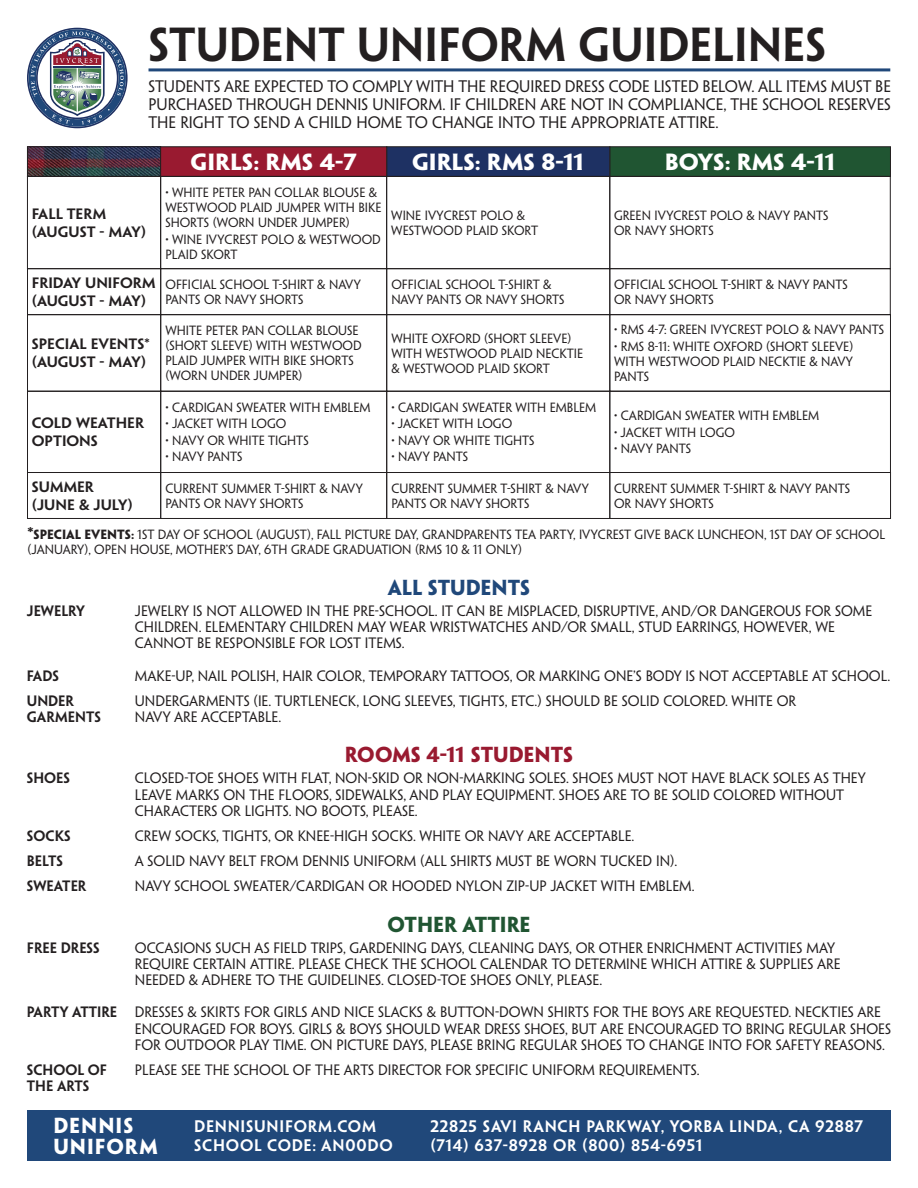
<style>
.page{position:relative;width:918px;height:1188px;background:#fff}
.page>*{position:absolute;margin:0;border:0;box-sizing:border-box;transform-origin:0 0}
.t1{font:600 42.75px "Penumbra Flare Std";color:#231f20}
.t2{font:700 21px "Penumbra Flare Std";color:#fff;scale:1.07 1}
.t3{font:700 19.5px "Penumbra Flare Std";color:#991a30}
.t4{font:700 19.5px/21px "Penumbra Flare Std";letter-spacing:.05em;color:#fff}
.t5{font:700 19.5px "Penumbra Flare Std";color:#20487a}
.t6{font:700 19.5px "Penumbra Flare Std";color:#205532}
.t7{font:15px/18px "Penumbra Flare Std";color:#231f20;text-align:justify}
.t8{font:600 15px/19.5px "Penumbra Flare Std";letter-spacing:.05em;color:#fff}
.t9{font:13.5px/16.2px "Penumbra Flare Std";color:#231f20}
.t10{font:600 13.5px/18px "Penumbra Flare Std";color:#231f20;scale:1.07 1}
.t11{font:600 13.5px "Penumbra Flare Std";color:#231f20}
.t12{font:12px/15px "Penumbra Flare Std";color:#231f20}
.s1{font-weight:700;font-size:15px}
.s2{font-weight:700}
</style>
<div class="page">
<div style="left:27px;top:1110px;width:864px;height:51px;background:#20487a"></div>
<svg style="left:27px;top:28px;width:101px;height:100px"></svg>
<hr style="left:149px;top:68px;width:741px;height:3px;background:#20487a">
<img style="left:29px;top:148px;width:130px;height:27px">
<div style="left:27px;top:146px;width:134px;height:31px;border:1px solid #231f20"></div>
<div style="left:609px;top:146px;width:282px;height:31px;background:#205532;border:1px solid #231f20"></div>
<div style="left:27px;top:176px;width:134px;height:93px;border:1px solid #231f20"></div>
<div style="left:609px;top:176px;width:282px;height:93px;border:1px solid #231f20"></div>
<div style="left:27px;top:268px;width:134px;height:47px;border:1px solid #231f20"></div>
<div style="left:27px;top:314px;width:134px;height:77px;border:1px solid #231f20"></div>
<div style="left:609px;top:268px;width:282px;height:47px;border:1px solid #231f20"></div>
<div style="left:27px;top:391px;width:134px;height:82px;border:1px solid #231f20"></div>
<div style="left:609px;top:391px;width:282px;height:82px;border:1px solid #231f20"></div>
<div style="left:609px;top:314px;width:282px;height:77px;border:1px solid #231f20"></div>
<div style="left:27px;top:472px;width:134px;height:47px;border:1px solid #231f20"></div>
<div style="left:609px;top:472px;width:282px;height:47px;border:1px solid #231f20"></div>
<div style="left:386px;top:146px;width:224px;height:31px;background:#1e3163;border:1px solid #231f20"></div>
<div style="left:386px;top:176px;width:224px;height:93px;border:1px solid #231f20"></div>
<div style="left:386px;top:268px;width:224px;height:47px;border:1px solid #231f20"></div>
<div style="left:386px;top:391px;width:224px;height:82px;border:1px solid #231f20"></div>
<div style="left:386px;top:314px;width:224px;height:77px;border:1px solid #231f20"></div>
<div style="left:386px;top:472px;width:224px;height:47px;border:1px solid #231f20"></div>
<div style="left:160px;top:146px;width:227px;height:31px;background:#991a30;border:1px solid #231f20"></div>
<div style="left:160px;top:176px;width:227px;height:93px;border:1px solid #231f20"></div>
<div style="left:160px;top:268px;width:227px;height:47px;border:1px solid #231f20"></div>
<div style="left:160px;top:391px;width:227px;height:82px;border:1px solid #231f20"></div>
<div style="left:160px;top:314px;width:227px;height:77px;border:1px solid #231f20"></div>
<div style="left:160px;top:472px;width:227px;height:47px;border:1px solid #231f20"></div>
<h1 class="t1" style="left:148px;top:18px;width:679px">STUDENT UNIFORM GUIDELINES</h1>
<p class="t7" style="left:148px;top:78px;width:744px">STUDENTS ARE EXPECTED TO COMPLY WITH THE REQUIRED DRESS CODE LISTED BELOW. ALL ITEMS MUST BE PURCHASED THROUGH DENNIS UNIFORM. IF CHILDREN ARE NOT IN COMPLIANCE, THE SCHOOL RESERVES THE RIGHT TO SEND A CHILD HOME TO CHANGE INTO THE APPROPRIATE ATTIRE.</p>
<p class="t10" style="left:32px;top:205px;width:108px">FALL TERM (AUGUST - MAY)</p>
<h2 class="t2" style="left:191px;top:148px;width:157px">GIRLS: RMS 4-7</h2>
<h2 class="t2" style="left:412px;top:148px;width:163px">GIRLS: RMS 8-11</h2>
<h2 class="t2" style="left:665px;top:148px;width:161px">BOYS: RMS 4-11</h2>
<p class="t12" style="left:165px;top:185px;width:217px">• WHITE PETER PAN COLLAR BLOUSE &amp;<br>WESTWOOD PLAID JUMPER WITH BIKE<br>SHORTS (WORN UNDER JUMPER)</p>
<p class="t12" style="left:165px;top:232px;width:217px">• WINE IVYCREST POLO &amp; WESTWOOD<br>PLAID SKORT</p>
<p class="t12" style="left:391px;top:209px;width:148px">WINE IVYCREST POLO &amp;<br>WESTWOOD PLAID SKORT</p>
<p class="t12" style="left:614px;top:209px;width:216px">GREEN IVYCREST POLO &amp; NAVY PANTS<br>OR NAVY SHORTS</p>
<p class="t10" style="left:32px;top:274px;width:117px">FRIDAY UNIFORM (AUGUST - MAY)</p>
<p class="t10" style="left:32px;top:335px;width:112px">SPECIAL EVENTS* (AUGUST - MAY)</p>
<p class="t12" style="left:166px;top:277px;width:197px">OFFICIAL SCHOOL T-SHIRT &amp; NAVY<br>PANTS OR NAVY SHORTS</p>
<p class="t12" style="left:166px;top:323px;width:198px">WHITE PETER PAN COLLAR BLOUSE (SHORT SLEEVE) WITH WESTWOOD<br>PLAID JUMPER WITH BIKE SHORTS (WORN UNDER JUMPER)</p>
<p class="t12" style="left:391px;top:277px;width:175px">OFFICIAL SCHOOL T-SHIRT &amp;<br>NAVY PANTS OR NAVY SHORTS</p>
<p class="t12" style="left:391px;top:331px;width:193px">WHITE OXFORD (SHORT SLEEVE)<br>WITH WESTWOOD PLAID NECKTIE &amp; WESTWOOD PLAID SKORT</p>
<p class="t12" style="left:614px;top:277px;width:235px">OFFICIAL SCHOOL T-SHIRT &amp; NAVY PANTS<br>OR NAVY SHORTS</p>
<p class="t12" style="left:614px;top:322px;width:272px">• RMS 4-7: GREEN IVYCREST POLO &amp; NAVY PANTS</p>
<p class="t12" style="left:614px;top:339px;width:241px;text-align:justify">• RMS 8-11: WHITE OXFORD (SHORT SLEEVE)<br>WITH WESTWOOD PLAID NECKTIE &amp; NAVY PANTS</p>
<p class="t10" style="left:32px;top:414px;width:106px">COLD WEATHER<br>OPTIONS</p>
<p class="t12" style="left:166px;top:400px;width:207px">• CARDIGAN SWEATER WITH EMBLEM</p>
<p class="t12" style="left:166px;top:417px;width:122px">• JACKET WITH LOGO</p>
<p class="t12" style="left:166px;top:433px;width:145px">• NAVY OR WHITE TIGHTS</p>
<p class="t12" style="left:166px;top:450px;width:78px">• NAVY PANTS</p>
<p class="t12" style="left:391px;top:400px;width:207px">• CARDIGAN SWEATER WITH EMBLEM</p>
<p class="t12" style="left:391px;top:417px;width:122px">• JACKET WITH LOGO</p>
<p class="t12" style="left:391px;top:433px;width:145px">• NAVY OR WHITE TIGHTS</p>
<p class="t12" style="left:391px;top:450px;width:78px">• NAVY PANTS</p>
<p class="t12" style="left:614px;top:408px;width:207px">• CARDIGAN SWEATER WITH EMBLEM</p>
<p class="t12" style="left:614px;top:425px;width:122px">• JACKET WITH LOGO</p>
<p class="t12" style="left:614px;top:441px;width:78px">• NAVY PANTS</p>
<p class="t10" style="left:32px;top:478px;width:96px">SUMMER (JUNE &amp; JULY)</p>
<p class="t12" style="left:165px;top:481px;width:199px">CURRENT SUMMER T-SHIRT &amp; NAVY<br>PANTS OR NAVY SHORTS</p>
<p class="t12" style="left:391px;top:481px;width:199px">CURRENT SUMMER T-SHIRT &amp; NAVY<br>PANTS OR NAVY SHORTS</p>
<p class="t12" style="left:614px;top:481px;width:237px">CURRENT SUMMER T-SHIRT &amp; NAVY PANTS<br>OR NAVY SHORTS</p>
<p class="t12" style="left:27px;top:527px;width:859px"><span class="s1">*</span><span class="s2">SPECIAL EVENTS:</span> 1ST DAY OF SCHOOL (AUGUST), FALL PICTURE DAY, GRANDPARENTS TEA PARTY, IVYCREST GIVE BACK LUNCHEON, 1ST DAY OF SCHOOL (JANUARY), OPEN HOUSE, MOTHER’S DAY, 6TH GRADE GRADUATION (RMS 10 &amp; 11 ONLY)</p>
<h3 class="t5" style="left:388px;top:575px;width:144px">ALL STUDENTS</h3>
<p class="t11" style="left:27px;top:602px;width:60px">JEWELRY</p>
<p class="t9" style="left:135px;top:603px;width:739px">JEWELRY IS NOT ALLOWED IN THE PRE-SCHOOL. IT CAN BE MISPLACED, DISRUPTIVE, AND/OR DANGEROUS FOR SOME<br>CHILDREN. ELEMENTARY CHILDREN MAY WEAR WRISTWATCHES AND/OR SMALL, STUD EARRINGS, HOWEVER, WE<br>CANNOT BE RESPONSIBLE FOR LOST ITEMS.</p>
<p class="t11" style="left:27px;top:667px;width:34px">FADS</p>
<p class="t9" style="left:135px;top:668px;width:757px">MAKE-UP, NAIL POLISH, HAIR COLOR, TEMPORARY TATTOOS, OR MARKING ONE’S BODY IS NOT ACCEPTABLE AT SCHOOL.</p>
<p class="t11" style="left:27px;top:692px;width:49px">UNDER</p>
<p class="t9" style="left:135px;top:693px;width:663px">UNDERGARMENTS (IE. TURTLENECK, LONG SLEEVES, TIGHTS, ETC.) SHOULD BE SOLID COLORED. WHITE OR</p>
<p class="t11" style="left:27px;top:709px;width:76px">GARMENTS</p>
<p class="t9" style="left:135px;top:709px;width:148px">NAVY ARE ACCEPTABLE.</p>
<h3 class="t3" style="left:345px;top:742px;width:230px">ROOMS 4-11 STUDENTS</h3>
<p class="t11" style="left:27px;top:770px;width:45px">SHOES</p>
<p class="t9" style="left:135px;top:770px;width:732px">CLOSED-TOE SHOES WITH FLAT, NON-SKID OR NON-MARKING SOLES. SHOES MUST NOT HAVE BLACK SOLES AS THEY<br>LEAVE MARKS ON THE FLOORS, SIDEWALKS, AND PLAY EQUIPMENT. SHOES ARE TO BE SOLID COLORED WITHOUT<br>CHARACTERS OR LIGHTS. NO BOOTS, PLEASE.</p>
<p class="t11" style="left:27px;top:827px;width:45px">SOCKS</p>
<p class="t9" style="left:135px;top:828px;width:501px">CREW SOCKS, TIGHTS, OR KNEE-HIGH SOCKS. WHITE OR NAVY ARE ACCEPTABLE.</p>
<p class="t11" style="left:27px;top:853px;width:38px">BELTS</p>
<p class="t9" style="left:135px;top:853px;width:544px">A SOLID NAVY BELT FROM DENNIS UNIFORM (ALL SHIRTS MUST BE WORN TUCKED IN).</p>
<p class="t11" style="left:27px;top:878px;width:61px">SWEATER</p>
<p class="t9" style="left:135px;top:878px;width:561px">NAVY SCHOOL SWEATER/CARDIGAN OR HOODED NYLON ZIP-UP JACKET WITH EMBLEM.</p>
<h3 class="t6" style="left:387px;top:912px;width:145px">OTHER ATTIRE</h3>
<p class="t11" style="left:27px;top:939px;width:74px">FREE DRESS</p>
<p class="t9" style="left:135px;top:940px;width:707px">OCCASIONS SUCH AS FIELD TRIPS, GARDENING DAYS, CLEANING DAYS, OR OTHER ENRICHMENT ACTIVITIES MAY<br>REQUIRE CERTAIN ATTIRE. PLEASE CHECK THE SCHOOL CALENDAR TO DETERMINE WHICH ATTIRE &amp; SUPPLIES ARE<br>NEEDED &amp; ADHERE TO THE GUIDELINES. CLOSED-TOE SHOES ONLY, PLEASE.</p>
<p class="t11" style="left:27px;top:1004px;width:92px">PARTY ATTIRE</p>
<p class="t9" style="left:135px;top:1004px;width:758px">DRESSES &amp; SKIRTS FOR GIRLS AND NICE SLACKS &amp; BUTTON-DOWN SHIRTS FOR THE BOYS ARE REQUESTED. NECKTIES ARE<br>ENCOURAGED FOR BOYS. GIRLS &amp; BOYS SHOULD WEAR DRESS SHOES, BUT ARE ENCOURAGED TO BRING REGULAR SHOES<br>FOR OUTDOOR PLAY TIME. ON PICTURE DAYS, PLEASE BRING REGULAR SHOES TO CHANGE INTO FOR SAFETY REASONS.</p>
<p class="t11" style="left:27px;top:1061px;width:82px">SCHOOL OF</p>
<p class="t9" style="left:135px;top:1062px;width:566px">PLEASE SEE THE SCHOOL OF THE ARTS DIRECTOR FOR SPECIFIC UNIFORM REQUIREMENTS.</p>
<p class="t11" style="left:27px;top:1078px;width:64px">THE ARTS</p>
<p class="t8" style="left:194px;top:1116px;width:200px">DENNISUNIFORM.COM<br>SCHOOL CODE: AN00DO</p>
<h3 class="t4" style="left:53px;top:1115px;width:106px">DENNIS<br>UNIFORM</h3>
<p class="t8" style="left:430px;top:1116px;width:434px">22825 SAVI RANCH PARKWAY, YORBA LINDA, CA 92887 (714) 637-8928 OR (800) 854-6951</p>
</div>
